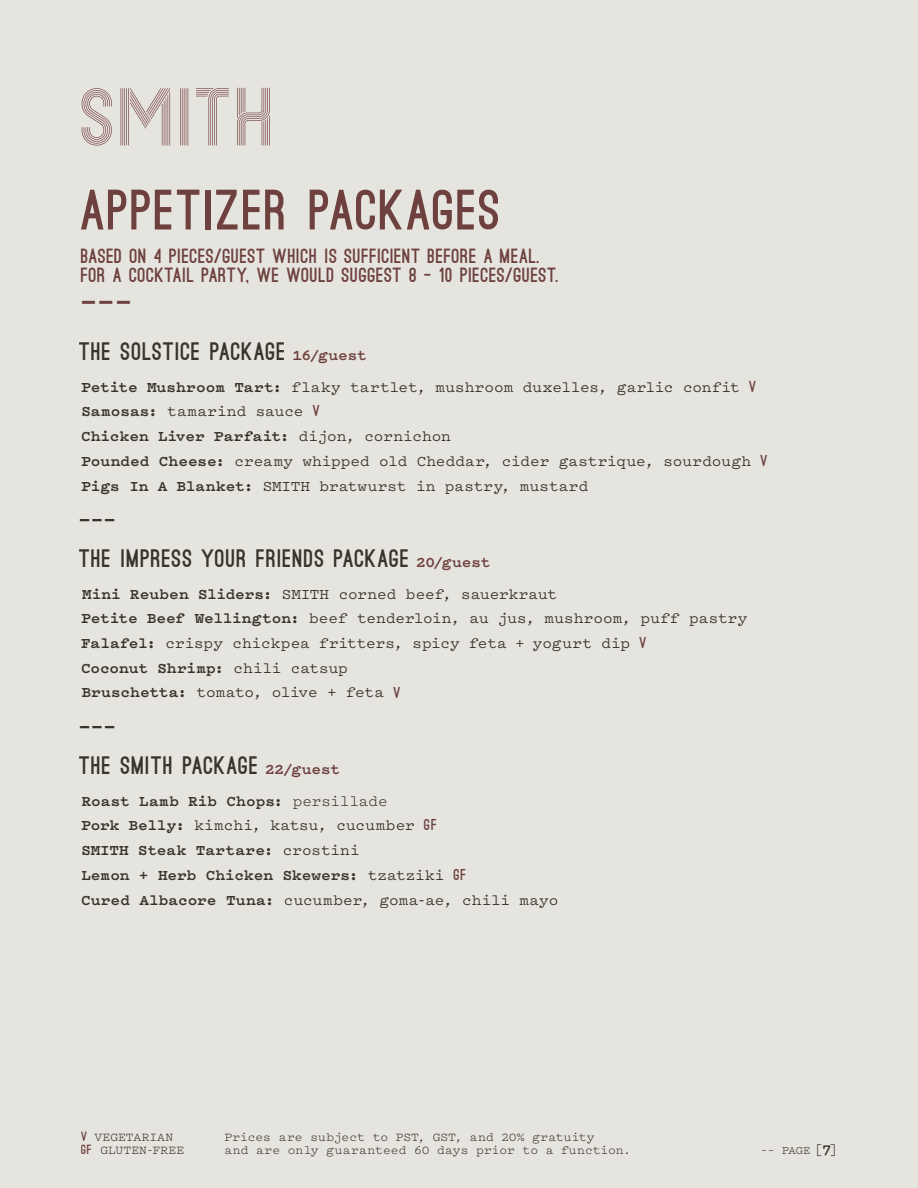
<style>
.page{position:relative;width:918px;height:1188px;background:#e6e4df}
.page>*{position:absolute;margin:0;border:0;box-sizing:border-box;transform-origin:0 0}
.t1{font:900 54px "Ostrich Sans";letter-spacing:.04em;color:#7b4947}
.t2{font:900 31.5px "Ostrich Sans";color:#7b4947;scale:1.33 1}
.t3{font:900 24px/38.2px "Ostrich Sans";letter-spacing:.045em;color:#3e3c32;scale:1.25 1}
.t4{font:900 24px "Ostrich Sans";letter-spacing:.045em;color:#3e3c32}
.t5{font:900 19.5px/19.5px "Ostrich Sans";letter-spacing:.035em;color:#7b4947}
.t6{font:500 15.75px/24.8px "Pitch";letter-spacing:-.005em;color:#3e3c32}
.t7{font:700 15.75px/24.8px "Pitch";color:#3e3c32}
.t8{font:12.75px/13.5px "Pitch";color:#3e3c32}
.t9{font:12px "Pitch";color:#3e3c32}
.s1{font-family:"Pitch";font-weight:700;font-size:15.75px;color:#7b4947}
.s2{font-weight:700}
.s3{font-family:"Ostrich Sans";font-weight:900;font-size:15px;color:#7b4947}
.s4{font-weight:400}
.s5{font-weight:500}
.s6{font-family:"Ostrich Sans";font-weight:900;color:#7b4947}
.s7{font-size:15px}
.s8{font-weight:700;font-size:15px}
</style>
<div class="page">
<svg style="left:237px;top:88px;width:33px;height:58px;background:#cdc0bb"></svg>
<svg style="left:82px;top:88px;width:30px;height:58px;background:#cec1bd"></svg>
<svg style="left:180px;top:88px;width:9px;height:58px"></svg>
<svg style="left:196px;top:88px;width:33px;height:58px;background:#d6cdc9"></svg>
<svg style="left:121px;top:88px;width:49px;height:58px;background:#d0c5c1"></svg>
<h1 class="t1" style="left:81px;top:190px;width:421px">APPETIZER PACKAGES</h1>
<p class="t5" style="left:81px;top:246px;width:480px">BASED ON 4 PIECES/GUEST WHICH IS SUFFICIENT BEFORE A MEAL.<br>FOR A COCKTAIL PARTY, WE WOULD SUGGEST 8 – 10 PIECES/GUEST.</p>
<h2 class="t2" style="left:82px;top:290px;width:40px">–––</h2>
<h3 class="t4" style="left:79px;top:342px;width:289px">THE SOLSTICE PACKAGE <span class="s1">16/guest</span></h3>
<p class="t6" style="left:81px;top:374px;width:688px"><span class="s2">Petite Mushroom Tart:</span> flaky tartlet, mushroom duxelles, garlic confit <span class="s3">V </span><span class="s2">Samosas:</span> tamarind sauce <span class="s3">V<br></span><span class="s2">Chicken Liver Parfait:</span> dijon, cornichon<br><span class="s2">Pounded Cheese:</span> creamy whipped old Cheddar, cider gastrique, sourdough <span class="s3">V </span><span class="s2">Pigs In A Blanket:</span> SMITH bratwurst in pastry, mustard</p>
<h3 class="t3" style="left:79px;top:502px;width:331px">–––<br>THE IMPRESS YOUR FRIENDS PACKAGE <span class="s1">20/guest</span></h3>
<p class="t6" style="left:81px;top:581px;width:668px"><span class="s2">Mini Reuben Sliders:</span> SMITH corned beef, sauerkraut<br><span class="s2">Petite Beef Wellington:</span> beef tenderloin, au jus, mushroom, puff pastry <span class="s2">Falafel:</span> crispy chickpea fritters, spicy feta + yogurt dip <span class="s3">V<br></span><span class="s2">Coconut Shrimp:</span> chili catsup<br><span class="s2">Bruschetta:</span> tomato, olive + feta <span class="s3">V</span></p>
<h3 class="t3" style="left:79px;top:709px;width:210px">–––<br>THE SMITH PACKAGE <span class="s1">22/guest</span></h3>
<p class="t7" style="left:81px;top:788px;width:479px">Roast Lamb Rib Chops: <span class="s4">persillade<br></span>Pork Belly: <span class="s5">kimchi, katsu, cucumber</span> <span class="s3">GF<br></span>SMITH Steak Tartare: <span class="s5">crostini<br></span>Lemon + Herb Chicken Skewers: <span class="s5">tzatziki</span> <span class="s3">GF<br></span>Cured Albacore Tuna: <span class="s5">cucumber, goma-ae, chili mayo</span></p>
<p class="t8" style="left:81px;top:1129px;width:105px"><span class="s6">V</span> VEGETARIAN<br><span class="s6">GF</span> GLUTEN-FREE</p>
<p class="t8" style="left:224px;top:1129px;width:408px">Prices are subject to PST, GST, and 20% gratuity<br>and are only guaranteed 60 days prior to a function.</p>
<p class="t9" style="left:761px;top:1142px;width:78px">–– PAGE <span class="s7">[</span><span class="s8">7</span><span class="s7">]</span></p>
</div>
